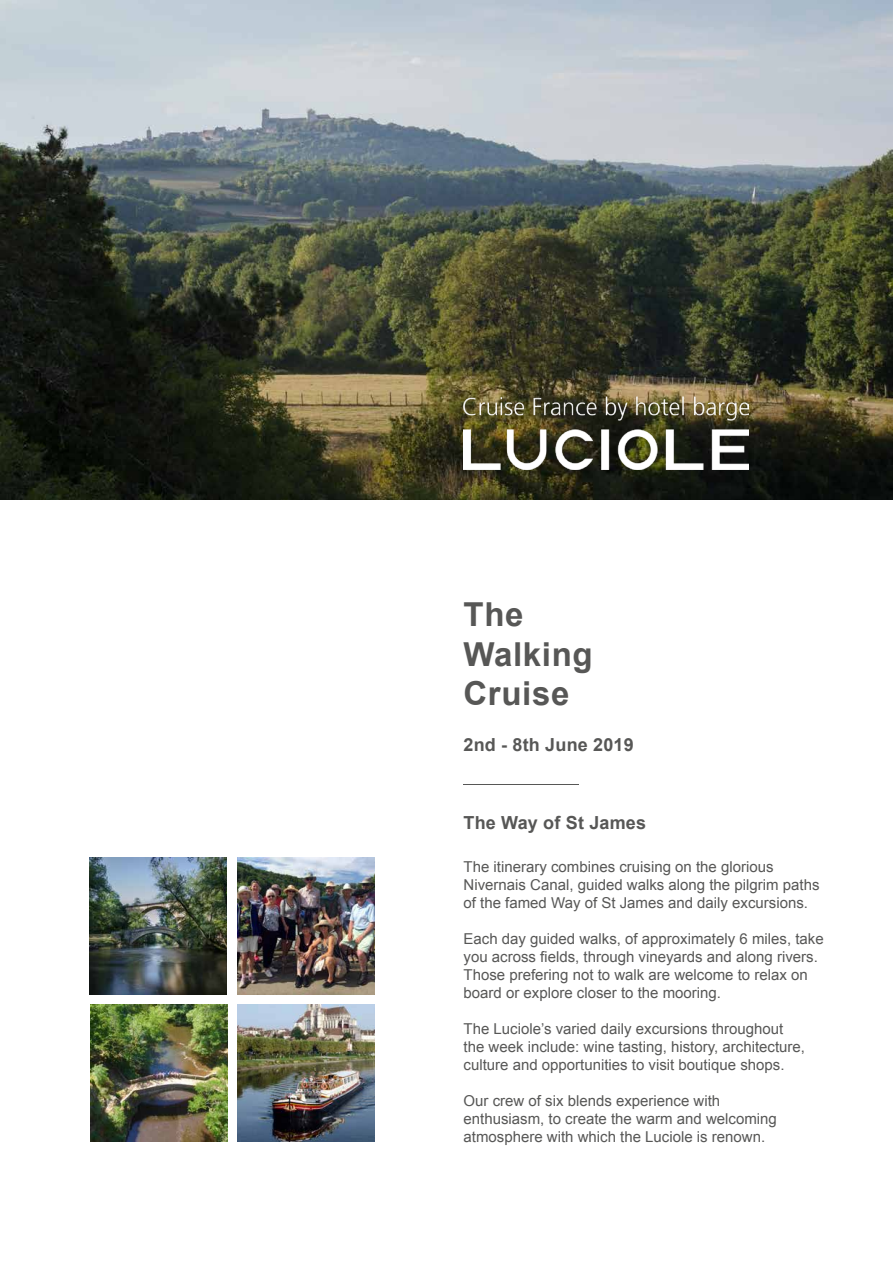
<style>
.page{position:relative;width:893px;height:1263px;background:#fff}
.page>*{position:absolute;margin:0;border:0;box-sizing:border-box;transform-origin:0 0}
.t1{font:700 33px/39.6px "Arial";letter-spacing:.02em;color:#575756}
.t2{font:700 18px "Arial";letter-spacing:.01em;color:#575756}
.t3{font:15px/18px "Arial";color:#575756}
</style>
<div class="page">
<img style="left:0;top:0;width:893px;height:500px">
<img style="left:463px;top:397px;width:285px;height:72px">
<hr style="left:463px;top:784px;width:116px;height:1px;background:#575756">
<img style="left:91px;top:1004px;width:136px;height:137px">
<img style="left:237px;top:1004px;width:137px;height:137px">
<img style="left:89px;top:857px;width:137px;height:137px">
<img style="left:237px;top:857px;width:137px;height:137px">
<h1 class="t1" style="left:463px;top:596px;width:131px">The<br>Walking<br>Cruise</h1>
<p class="t2" style="left:463px;top:733px;width:172px">2nd - 8th June 2019</p>
<p class="t2" style="left:463px;top:810px;width:184px">The Way of St James</p>
<p class="t3" style="left:463px;top:857px;width:357px">The itinerary combines cruising on the glorious<br>Nivernais Canal, guided walks along the pilgrim paths of the famed Way of St James and daily excursions.</p>
<p class="t3" style="left:463px;top:929px;width:362px">Each day guided walks, of approximately 6 miles, take you across fields, through vineyards and along rivers.<br>Those prefering not to walk are welcome to relax on board or explore closer to the mooring.</p>
<p class="t3" style="left:463px;top:1019px;width:343px">The Luciole’s varied daily excursions throughout the week include: wine tasting, history, architecture, culture and opportunities to visit boutique shops.</p>
<p class="t3" style="left:463px;top:1091px;width:315px">Our crew of six blends experience with enthusiasm, to create the warm and welcoming atmosphere with which the Luciole is renown.</p>
</div>
